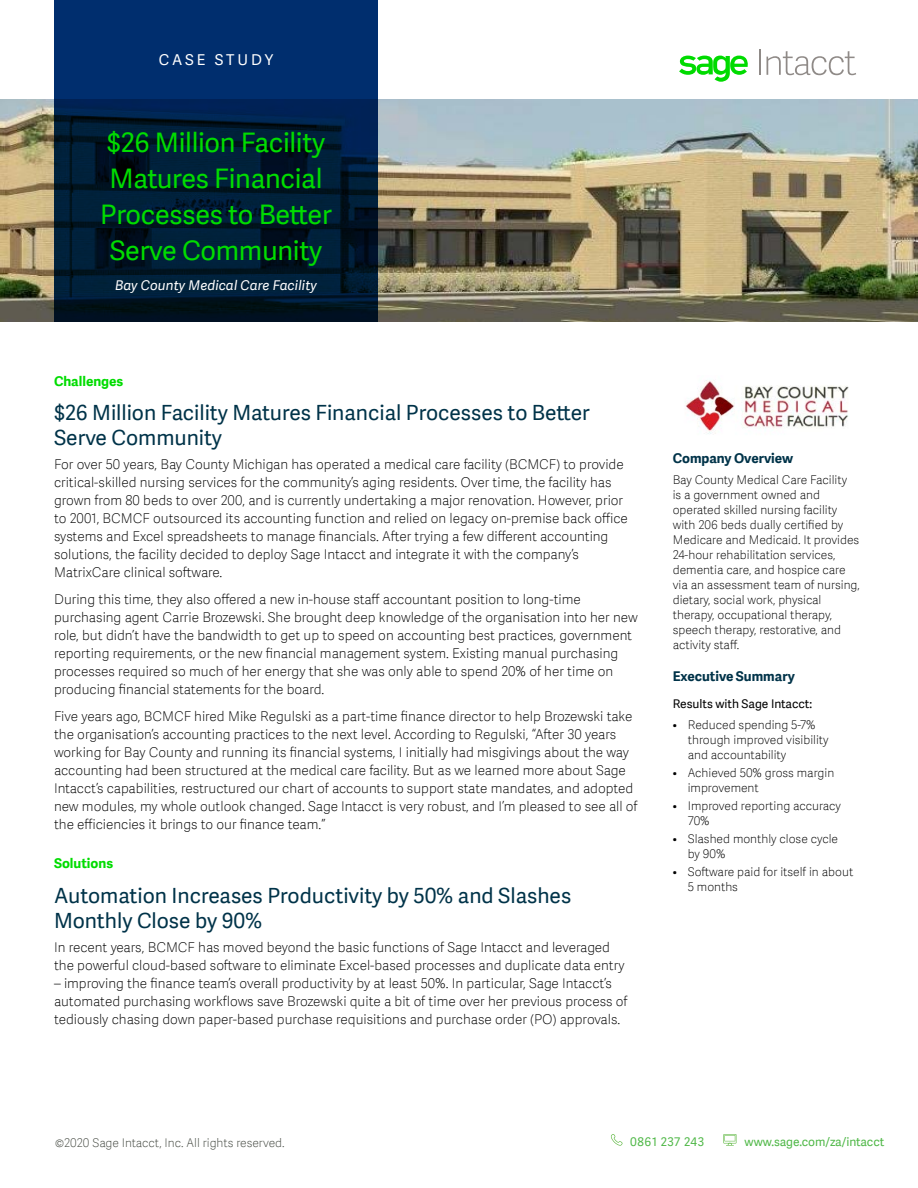
<style>
.page{position:relative;width:918px;height:1188px;background:#fff}
.page>*{position:absolute;margin:0;border:0;box-sizing:border-box;transform-origin:0 0}
.t1{font:27px/36px "Adelle Sans SAGE";letter-spacing:-.01em;color:#00dc00;text-align:center}
.t2{font:21px/25.2px "Adelle Sans SAGE";color:#003349}
.t3{font:15px "Adelle Sans SAGE";letter-spacing:.2em;color:#fff}
.t4{font:13.5px/18px "Adelle Sans SAGE Th";color:#000}
.t5{font:700 13.5px "Adelle Sans SAGE";color:#003349}
.t6{font:italic 13.5px "Adelle Sans SAGE";letter-spacing:.01em;color:#fff}
.t7{font:700 13.5px "Adelle Sans SAGE";color:#00dc00}
.t8{font:12px/15px "Adelle Sans SAGE Th";color:#000}
.t9{font:12px "Adelle Sans SAGE Th";color:#41463e}
.t10{font:12px "Adelle Sans SAGE";color:#50b848}
.t11{font:12px "Adelle Sans SAGE";color:#000}
.t12{font:12px "Adelle Sans SAGE";letter-spacing:.05em;color:#50b848}
</style>
<div class="page">
<svg style="left:723px;top:1134px;width:13px;height:12px"></svg>
<svg style="left:611px;top:1134px;width:12px;height:12px"></svg>
<svg style="left:679px;top:56px;width:69px;height:26px"></svg>
<hr style="left:759px;top:49px;width:2px;height:26px;background:#8f8a87">
<svg style="left:767px;top:51px;width:89px;height:24px"></svg>
<img style="left:685px;top:380px;width:164px;height:54px">
<img style="left:0;top:99px;width:918px;height:223px">
<svg style="left:54px;top:0;width:324px;height:322px;background:#002044"></svg>
<p class="t3" style="left:159px;top:49px;width:116px">CASE STUDY</p>
<h1 class="t1" style="left:100px;top:123px;width:233px">$26 Million Facility<br>Matures Financial<br>Processes to Better<br>Serve Community</h1>
<p class="t6" style="left:115px;top:275px;width:203px">Bay County Medical Care Facility</p>
<p class="t7" style="left:54px;top:371px;width:71px">Challenges</p>
<h2 class="t2" style="left:54px;top:399px;width:537px">$26 Million Facility Matures Financial Processes to Better<br>Serve Community</h2>
<p class="t4" style="left:54px;top:455px;width:575px">For over 50 years, Bay County Michigan has operated a medical care facility (BCMCF) to provide critical-skilled nursing services for the community’s aging residents. Over time, the facility has grown from 80 beds to over 200, and is currently undertaking a major renovation. However, prior to 2001, BCMCF outsourced its accounting function and relied on legacy on-premise back office systems and Excel spreadsheets to manage financials. After trying a few different accounting solutions, the facility decided to deploy Sage Intacct and integrate it with the company’s MatrixCare clinical software.</p>
<p class="t4" style="left:54px;top:590px;width:585px">During this time, they also offered a new in-house staff accountant position to long-time purchasing agent Carrie Brozewski. She brought deep knowledge of the organisation into her new role, but didn’t have the bandwidth to get up to speed on accounting best practices, government reporting requirements, or the new financial management system. Existing manual purchasing processes required so much of her energy that she was only able to spend 20% of her time on producing financial statements for the board.</p>
<p class="t4" style="left:54px;top:707px;width:585px">Five years ago, BCMCF hired Mike Regulski as a part-time finance director to help Brozewski take the organisation’s accounting practices to the next level. According to Regulski, “After 30 years working for Bay County and running its financial systems, I initially had misgivings about the way accounting had been structured at the medical care facility. But as we learned more about Sage Intacct’s capabilities, restructured our chart of accounts to support state mandates, and adopted new modules, my whole outlook changed. Sage Intacct is very robust, and I’m pleased to see all of the efficiencies it brings to our finance team.”</p>
<p class="t7" style="left:54px;top:854px;width:61px">Solutions</p>
<h2 class="t2" style="left:54px;top:882px;width:519px">Automation Increases Productivity by 50% and Slashes<br>Monthly Close by 90%</h2>
<p class="t4" style="left:54px;top:938px;width:572px">In recent years, BCMCF has moved beyond the basic functions of Sage Intacct and leveraged the powerful cloud-based software to eliminate Excel-based processes and duplicate data entry</p>
<p class="t4" style="left:54px;top:974px;width:575px">– improving the finance team’s overall productivity by at least 50%. In particular, Sage Intacct’s automated purchasing workflows save Brozewski quite a bit of time over her previous process of tediously chasing down paper-based purchase requisitions and purchase order (PO) approvals.</p>
<p class="t5" style="left:673px;top:448px;width:122px">Company Overview</p>
<p class="t8" style="left:673px;top:472px;width:189px">Bay County Medical Care Facility<br>is a government owned and operated skilled nursing facility with 206 beds dually certified by<br>Medicare and Medicaid. It provides<br>24-hour rehabilitation services, dementia care, and hospice care via an assessment team of nursing, dietary, social work, physical therapy, occupational therapy, speech therapy, restorative, and activity staff.</p>
<p class="t5" style="left:673px;top:667px;width:124px">Executive Summary</p>
<p class="t11" style="left:673px;top:695px;width:141px">Results with Sage Intacct:</p>
<p class="t8" style="left:688px;top:717px;width:142px;text-indent:-15px">• Reduced spending 5-7% through improved visibility and accountability</p>
<p class="t8" style="left:688px;top:765px;width:148px;text-indent:-15px">• Achieved 50% gross margin improvement</p>
<p class="t8" style="left:688px;top:798px;width:155px;text-indent:-15px">• Improved reporting accuracy<br>70%</p>
<p class="t8" style="left:688px;top:831px;width:152px;text-indent:-15px">• Slashed monthly close cycle by 90%</p>
<p class="t8" style="left:688px;top:864px;width:167px;text-indent:-15px">• Software paid for itself in about<br>5 months</p>
<p class="t9" style="left:55px;top:1134px;width:231px">©2020 Sage Intacct, Inc. All rights reserved.</p>
<p class="t12" style="left:630px;top:1133px;width:75px">0861 237 243</p>
<p class="t10" style="left:745px;top:1133px;width:141px">www.sage.com/za/intacct</p>
</div>
